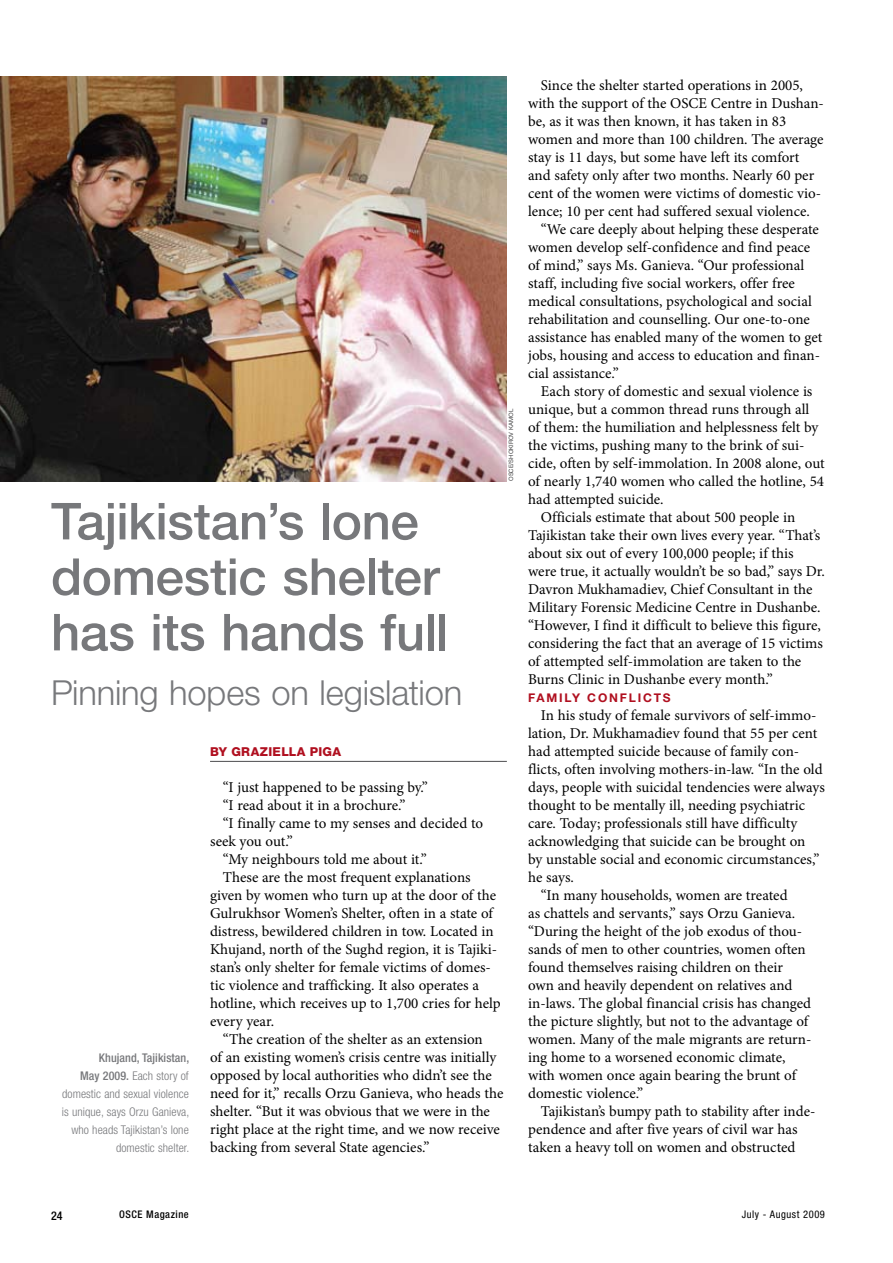
<style>
.page{position:relative;width:893px;height:1263px;background:#fff}
.page>*{position:absolute;margin:0;border:0;box-sizing:border-box;transform-origin:0 0}
.t1{font:500 51px/55.5px "Helvetica Neue";letter-spacing:-.005em;color:#77787b}
.t2{font:300 34.5px "Helvetica Neue";letter-spacing:-.005em;color:#77787b}
.t3{font:15px "Minion Pro";color:#000}
.t4{font:800 12.3px "Helvetica Neue";letter-spacing:.025em;color:#b00f1f}
.t5{font:300 condensed 12px/18px "Helvetica Neue";letter-spacing:.005em;color:#77787b;text-align:right}
.t6{font:700 12px "Helvetica Neue";letter-spacing:.15em;color:#b00f1f}
.t7{font:500 condensed 12px "Helvetica Neue";color:#000}
.t8{font:condensed 10.5px "Helvetica Neue";letter-spacing:.05em;color:#000}
.t9{font:500 condensed 10.5px "Helvetica Neue";letter-spacing:.05em;color:#000}
.t10{font:6px "Helvetica Neue";color:#414142}
.s1{font-weight:500}
</style>
<div class="page">
<hr style="left:210px;top:761px;width:297px;height:1px;background:#4d4d4f">
<img style="left:0;top:77px;width:507px;height:404px">
<h1 class="t1" style="left:51px;top:493px;width:399px">Tajikistan’s lone domestic shelter has its hands full</h1>
<h2 class="t2" style="left:51px;top:671px;width:413px">Pinning hopes on legislation</h2>
<p class="t10" style="left:507px;top:481px;width:73px;rotate:-90deg">OSCE/Sho kirov Kamol</p>
<p class="t5" style="left:62px;top:1049px;width:129px"><span class="s1">Khujand, Tajikistan,<br>May 2009.</span> Each story of domestic and sexual violence is unique, says Orzu Ganieva, who heads Tajikistan’s lone domestic shelter.</p>
<p class="t4" style="left:210px;top:744px;width:133px">BY GRAZIELLA PIGA</p>
<p class="t3" style="left:223px;top:777px;width:207px">“I just happened to be passing by.”</p>
<p class="t3" style="left:223px;top:795px;width:184px">“I read about it in a brochure.”</p>
<p class="t3" style="left:223px;top:813px;width:262px">“I finally came to my senses and decided to</p>
<p class="t3" style="left:210px;top:831px;width:84px">seek you out.”</p>
<p class="t3" style="left:223px;top:849px;width:206px">“My neighbours told me about it.”</p>
<p class="t3" style="left:223px;top:867px;width:249px">These are the most frequent explanations</p>
<p class="t3" style="left:210px;top:885px;width:287px">given by women who turn up at the door of the</p>
<p class="t3" style="left:210px;top:903px;width:284px">Gulrukhsor Women’s Shelter, often in a state of</p>
<p class="t3" style="left:210px;top:921px;width:285px">distress, bewildered children in tow. Located in</p>
<p class="t3" style="left:210px;top:939px;width:289px">Khujand, north of the Sughd region, it is Tajiki-</p>
<p class="t3" style="left:210px;top:957px;width:282px">stan’s only shelter for female victims of domes-</p>
<p class="t3" style="left:210px;top:975px;width:271px">tic violence and trafficking. It also operates a</p>
<p class="t3" style="left:210px;top:993px;width:292px">hotline, which receives up to 1,700 cries for help</p>
<p class="t3" style="left:210px;top:1011px;width:66px">every year.</p>
<p class="t3" style="left:223px;top:1029px;width:261px">“The creation of the shelter as an extension</p>
<p class="t3" style="left:210px;top:1047px;width:288px">of an existing women’s crisis centre was initially</p>
<p class="t3" style="left:210px;top:1065px;width:283px">opposed by local authorities who didn’t see the</p>
<p class="t3" style="left:210px;top:1083px;width:295px">need for it,” recalls Orzu Ganieva, who heads the</p>
<p class="t3" style="left:210px;top:1101px;width:281px">shelter. “But it was obvious that we were in the</p>
<p class="t3" style="left:210px;top:1119px;width:291px">right place at the right time, and we now receive</p>
<p class="t3" style="left:210px;top:1137px;width:221px">backing from several State agencies.”</p>
<p class="t3" style="left:541px;top:75px;width:264px">Since the shelter started operations in 2005,</p>
<p class="t3" style="left:528px;top:93px;width:297px">with the support of the OSCE Centre in Dushan-</p>
<p class="t3" style="left:528px;top:111px;width:260px">be, as it was then known, it has taken in 83</p>
<p class="t3" style="left:528px;top:129px;width:297px">women and more than 100 children. The average</p>
<p class="t3" style="left:528px;top:147px;width:273px">stay is 11 days, but some have left its comfort</p>
<p class="t3" style="left:528px;top:165px;width:288px">and safety only after two months. Nearly 60 per</p>
<p class="t3" style="left:528px;top:183px;width:294px">cent of the women were victims of domestic vio-</p>
<p class="t3" style="left:528px;top:201px;width:283px">lence; 10 per cent had suffered sexual violence.</p>
<p class="t3" style="left:541px;top:219px;width:280px">“We care deeply about helping these desperate</p>
<p class="t3" style="left:528px;top:237px;width:284px">women develop self-confidence and find peace</p>
<p class="t3" style="left:528px;top:255px;width:277px">of mind,” says Ms. Ganieva. “Our professional</p>
<p class="t3" style="left:528px;top:273px;width:268px">staff, including five social workers, offer free</p>
<p class="t3" style="left:528px;top:291px;width:285px">medical consultations, psychological and social</p>
<p class="t3" style="left:528px;top:309px;width:283px">rehabilitation and counselling. Our one-to-one</p>
<p class="t3" style="left:528px;top:327px;width:296px">assistance has enabled many of the women to get</p>
<p class="t3" style="left:528px;top:345px;width:293px">jobs, housing and access to education and finan-</p>
<p class="t3" style="left:528px;top:363px;width:92px">cial assistance.”</p>
<p class="t3" style="left:541px;top:381px;width:273px">Each story of domestic and sexual violence is</p>
<p class="t3" style="left:528px;top:399px;width:283px">unique, but a common thread runs through all</p>
<p class="t3" style="left:528px;top:417px;width:292px">of them: the humiliation and helplessness felt by</p>
<p class="t3" style="left:528px;top:435px;width:278px">the victims, pushing many to the brink of sui-</p>
<p class="t3" style="left:528px;top:453px;width:298px">cide, often by self-immolation. In 2008 alone, out</p>
<p class="t3" style="left:528px;top:471px;width:297px">of nearly 1,740 women who called the hotline, 54</p>
<p class="t3" style="left:528px;top:489px;width:137px">had attempted suicide.</p>
<p class="t3" style="left:541px;top:507px;width:256px">Officials estimate that about 500 people in</p>
<p class="t3" style="left:528px;top:525px;width:294px">Tajikistan take their own lives every year. “That’s</p>
<p class="t3" style="left:528px;top:543px;width:267px">about six out of every 100,000 people; if this</p>
<p class="t3" style="left:528px;top:561px;width:298px">were true, it actually wouldn’t be so bad,” says Dr.</p>
<p class="t3" style="left:528px;top:579px;width:286px">Davron Mukhamadiev, Chief Consultant in the</p>
<p class="t3" style="left:528px;top:597px;width:294px">Military Forensic Medicine Centre in Dushanbe.</p>
<p class="t3" style="left:528px;top:615px;width:294px">“However, I find it difficult to believe this figure,</p>
<p class="t3" style="left:528px;top:633px;width:296px">considering the fact that an average of 15 victims</p>
<p class="t3" style="left:528px;top:651px;width:275px">of attempted self-immolation are taken to the</p>
<p class="t3" style="left:528px;top:669px;width:246px">Burns Clinic in Dushanbe every month.”</p>
<p class="t6" style="left:528px;top:690px;width:11px">FAM</p>
<p class="t6" style="left:559px;top:690px;width:40px">ILY CON</p>
<p class="t6" style="left:620px;top:690px;width:34px">FLICTS</p>
<p class="t3" style="left:541px;top:705px;width:277px">In his study of female survivors of self-immo-</p>
<p class="t3" style="left:528px;top:723px;width:291px">lation, Dr. Mukhamadiev found that 55 per cent</p>
<p class="t3" style="left:528px;top:741px;width:273px">had attempted suicide because of family con-</p>
<p class="t3" style="left:528px;top:759px;width:296px">flicts, often involving mothers-in-law. “In the old</p>
<p class="t3" style="left:528px;top:777px;width:298px">days, people with suicidal tendencies were always</p>
<p class="t3" style="left:528px;top:795px;width:279px">thought to be mentally ill, needing psychiatric</p>
<p class="t3" style="left:528px;top:813px;width:271px">care. Today; professionals still have difficulty</p>
<p class="t3" style="left:528px;top:831px;width:279px">acknowledging that suicide can be brought on</p>
<p class="t3" style="left:528px;top:849px;width:293px">by unstable social and economic circumstances,”</p>
<p class="t3" style="left:528px;top:867px;width:47px">he says.</p>
<p class="t3" style="left:541px;top:885px;width:248px">“In many households, women are treated</p>
<p class="t3" style="left:528px;top:903px;width:268px">as chattels and servants,” says Orzu Ganieva.</p>
<p class="t3" style="left:528px;top:921px;width:275px">“During the height of the job exodus of thou-</p>
<p class="t3" style="left:528px;top:939px;width:279px">sands of men to other countries, women often</p>
<p class="t3" style="left:528px;top:957px;width:256px">found themselves raising children on their</p>
<p class="t3" style="left:528px;top:975px;width:266px">own and heavily dependent on relatives and</p>
<p class="t3" style="left:528px;top:993px;width:284px">in-laws. The global financial crisis has changed</p>
<p class="t3" style="left:528px;top:1011px;width:282px">the picture slightly, but not to the advantage of</p>
<p class="t3" style="left:528px;top:1029px;width:285px">women. Many of the male migrants are return-</p>
<p class="t3" style="left:528px;top:1047px;width:259px">ing home to a worsened economic climate,</p>
<p class="t3" style="left:528px;top:1065px;width:270px">with women once again bearing the brunt of</p>
<p class="t3" style="left:528px;top:1083px;width:117px">domestic violence.”</p>
<p class="t3" style="left:541px;top:1101px;width:276px">Tajikistan’s bumpy path to stability after inde-</p>
<p class="t3" style="left:528px;top:1119px;width:271px">pendence and after five years of civil war has</p>
<p class="t3" style="left:528px;top:1137px;width:269px">taken a heavy toll on women and obstructed</p>
<p class="t7" style="left:51px;top:1208px;width:13px">24</p>
<p class="t9" style="left:119px;top:1208px;width:71px">OSCE Magazine</p>
<p class="t8" style="left:742px;top:1209px;width:85px">July - August 2009</p>
</div>
